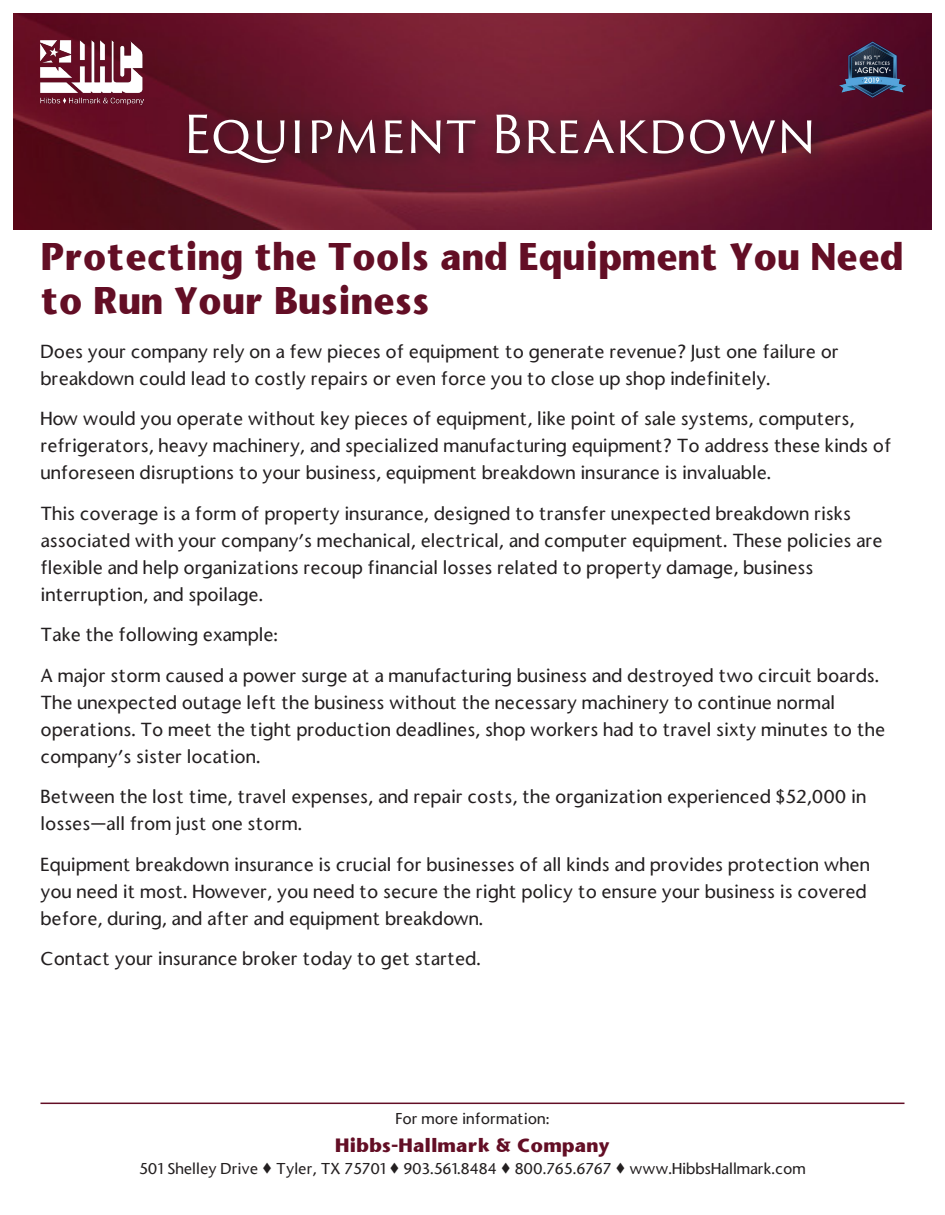
<style>
.page{position:relative;width:945px;height:1215px;background:#fff}
.page>*{position:absolute;margin:0;border:0;box-sizing:border-box;transform-origin:0 0}
.Benefits{font:51px "Trajan Sans Pro";letter-spacing:-.005em;color:#fff}
.t1{font:700 36px/43.2px "Stone Sans";color:#630e25;scale:.93 1}
.Body_Paragraph{font:500 18px/27px "Stone Sans";color:#231f20}
.Benefits-2{font:700 18px "Stone Sans";color:#630e25}
.Body_Paragraph-2{font:500 15px "Stone Sans";color:#231f20}
</style>
<div class="page">
<img style="left:14px;top:14px;width:918px;height:216px">
<hr style="left:40px;top:1103px;width:864px;height:1px;background:#630e25">
<div style="left:179px;top:104px;width:651px;height:78px;background:#231f20;opacity:.35"></div>
<img style="left:40px;top:40px;width:104px;height:65px">
<img style="left:839px;top:42px;width:66px;height:55px">
<p class="Benefits" style="left:182px;top:98px;width:637px">Equipment Breakdown</p>
<p class="t1" style="left:40px;top:235px;width:929px">Protecting the Tools and Equipment You Need to Run Your Business</p>
<p class="Body_Paragraph" style="left:40px;top:338px;width:800px">Does your company rely on a few pieces of equipment to generate revenue? Just one failure or breakdown could lead to costly repairs or even force you to close up shop indefinitely.</p>
<p class="Body_Paragraph" style="left:40px;top:405px;width:853px">How would you operate without key pieces of equipment, like point of sale systems, computers, refrigerators, heavy machinery, and specialized manufacturing equipment? To address these kinds of unforeseen disruptions to your business, equipment breakdown insurance is invaluable.</p>
<p class="Body_Paragraph" style="left:40px;top:500px;width:844px">This coverage is a form of property insurance, designed to transfer unexpected breakdown risks associated with your company’s mechanical, electrical, and computer equipment. These policies are flexible and help organizations recoup financial losses related to property damage, business interruption, and spoilage.</p>
<p class="Body_Paragraph" style="left:40px;top:621px;width:239px">Take the following example:</p>
<p class="Body_Paragraph" style="left:40px;top:662px;width:846px">A major storm caused a power surge at a manufacturing business and destroyed two circuit boards.<br>The unexpected outage left the business without the necessary machinery to continue normal operations. To meet the tight production deadlines, shop workers had to travel sixty minutes to the company’s sister location.</p>
<p class="Body_Paragraph" style="left:40px;top:783px;width:827px">Between the lost time, travel expenses, and repair costs, the organization experienced $52,000 in losses—all from just one storm.</p>
<p class="Body_Paragraph" style="left:40px;top:851px;width:831px">Equipment breakdown insurance is crucial for businesses of all kinds and provides protection when you need it most. However, you need to secure the right policy to ensure your business is covered before, during, and after and equipment breakdown.</p>
<p class="Body_Paragraph" style="left:40px;top:945px;width:442px">Contact your insurance broker today to get started.</p>
<p class="Body_Paragraph-2" style="left:395px;top:1109px;width:156px">For more information:</p>
<p class="Benefits-2" style="left:335px;top:1133px;width:276px">Hibbs-Hallmark &amp; Company</p>
<p class="Body_Paragraph-2" style="left:139px;top:1159px;width:668px">501 Shelley Drive ▼ Tyler, TX 75701 ▼ 903.561.8484 ▼ 800.765.6767 ▼ www.HibbsHallmark.com</p>
</div>
